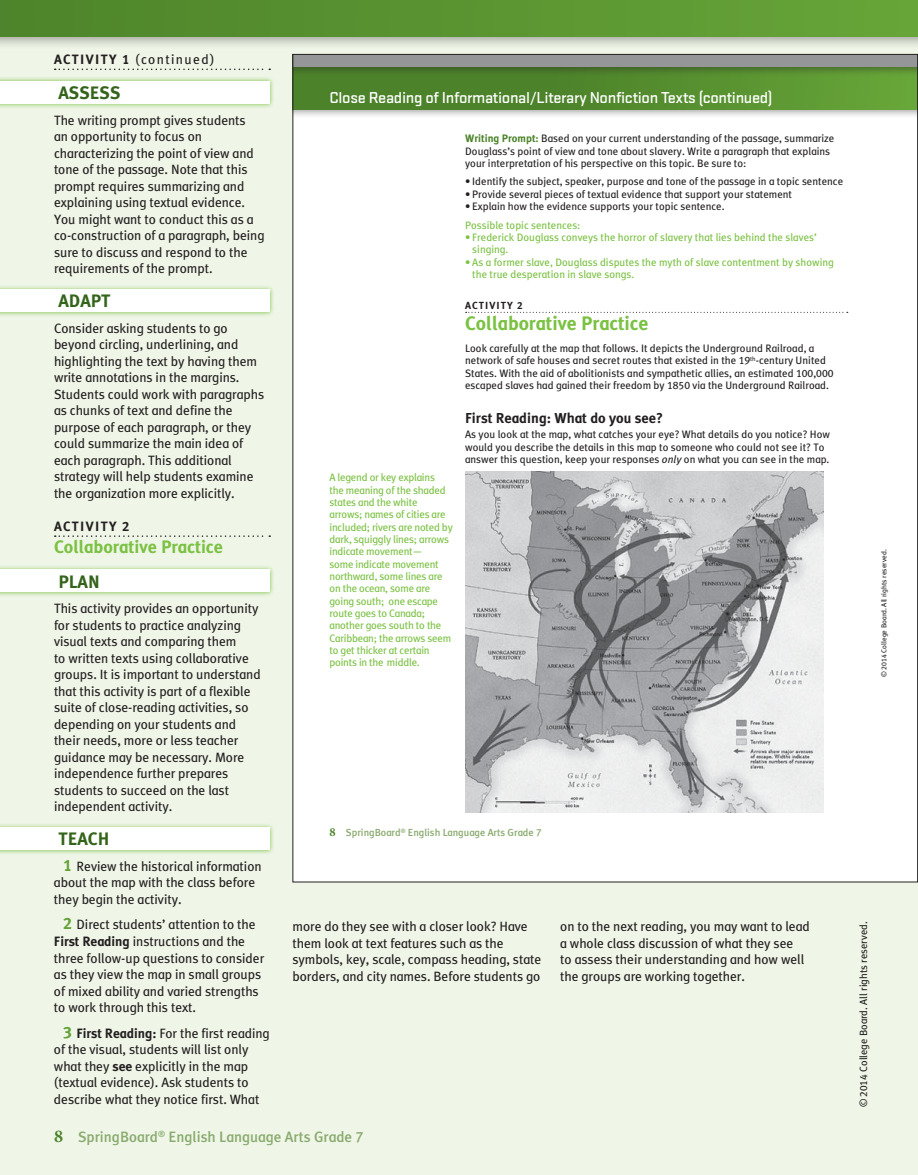
<style>
.page{position:relative;width:918px;height:1175px;background:#fff}
.page>*{position:absolute;margin:0;border:0;box-sizing:border-box;transform-origin:0 0}
.t1{font:700 19.5px "OPT Meta Plus";color:#7bc142}
.t2{font:700 18px "OPT Meta Plus";color:#7bc142}
.t3{font:700 18px "OPT Meta Plus";color:#34641a}
.t4{font:500 16.5px "Stratum 2";letter-spacing:-.02em;color:#fff}
.t5{font:500 15px "OPT Meta Plus";color:#8aab6f}
.t6{font:700 14.4px "OPT Meta Plus";color:#231f20}
.t7{font:13.5px/16.5px "OPT Meta Plus";letter-spacing:-.005em;color:#231f20}
.t8{font:13.5px "OPT Meta Plus";letter-spacing:.1em;color:#231f20}
.t9{font:700 13.5px "OPT Meta Plus";letter-spacing:.1em;color:#231f20}
.t10{font:10.8px/12.3px "OPT Meta Plus";color:#231f20}
.t11{font:10.8px/12.3px "OPT Meta Plus";letter-spacing:-.02em;color:#7bc142}
.t12{font:10.8px/12.3px "OPT Meta Plus";color:#7bc142}
.t13{font:10.5px "OPT Meta Plus";color:#231f20}
.t14{font:500 10.2px "OPT Meta Plus";color:#8aab6f}
.t15{font:700 10.2px "OPT Meta Plus";letter-spacing:.1em;color:#231f20}
.t16{font:7.2px "OPT Meta Plus";color:#231f20}
.s1{font-weight:700}
.s2{font-weight:700;font-size:16.5px;color:#64a237}
.s3{font-weight:700;color:#4c832a}
.s4{font-style:italic}
.s5{font-family:"Minion Pro";font-weight:700;font-size:12.3px;color:#4c832a}
.s6{font-family:"Minion Pro";font-weight:700;font-size:18px;color:#4c832a}
</style>
<div class="page">
<div style="left:0;top:0;width:918px;height:1174px;background:#eff6e8"></div>
<div style="left:0;top:0;width:918px;height:49px;background:#231f20;opacity:.4"></div>
<div style="left:0;top:0;width:918px;height:36px;background:linear-gradient(to right,#4d842b,#67a538)"></div>
<div style="left:293px;top:54px;width:625px;height:828px;background:#fff"></div>
<div style="left:293px;top:54px;width:625px;height:65px;background:#231f20;opacity:.4"></div>
<div style="left:293px;top:54px;width:625px;height:55px;background:linear-gradient(to right,#457a26,#63a036)"></div>
<div style="left:293px;top:54px;width:625px;height:22px;background:#231f20;opacity:.4"></div>
<div style="left:293px;top:54px;width:625px;height:13px;background:#949698"></div>
<svg style="left:466px;top:312px;width:382px;height:1px"></svg>
<img style="left:465px;top:471px;width:358px;height:341px">
<svg style="left:55px;top:69px;width:215px;height:1px"></svg>
<svg style="left:55px;top:535px;width:215px;height:2px"></svg>
<div style="left:0;top:76px;width:275px;height:32px;background:#7bc142;opacity:.95"></div>
<div style="left:0;top:81px;width:270px;height:23px;background:#fff"></div>
<div style="left:0;top:284px;width:275px;height:33px;background:#7bc142;opacity:.95"></div>
<div style="left:0;top:289px;width:270px;height:23px;background:#fff"></div>
<div style="left:0;top:564px;width:275px;height:33px;background:#7bc142;opacity:.95"></div>
<div style="left:0;top:569px;width:270px;height:23px;background:#fff"></div>
<div style="left:0;top:822px;width:275px;height:32px;background:#7bc142;opacity:.95"></div>
<div style="left:0;top:827px;width:270px;height:23px;background:#fff"></div>
<p class="t8" style="left:54px;top:52px;width:162px"><span class="s1">Activity 1</span> (continued)</p>
<h2 class="t3" style="left:58px;top:82px;width:64px">ASSESS</h2>
<p class="t7" style="left:54px;top:112px;width:212px">The writing prompt gives students<br>an opportunity to focus on characterizing the point of view and tone of the passage. Note that this prompt requires summarizing and explaining using textual evidence.<br>You might want to conduct this as a co-construction of a paragraph, being sure to discuss and respond to the requirements of the prompt.</p>
<h2 class="t3" style="left:58px;top:290px;width:53px">ADAPT</h2>
<p class="t7" style="left:54px;top:320px;width:212px">Consider asking students to go beyond circling, underlining, and highlighting the text by having them write annotations in the margins.<br>Students could work with paragraphs as chunks of text and define the purpose of each paragraph, or they could summarize the main idea of each paragraph. This additional strategy will help students examine the organization more explicitly.</p>
<p class="t9" style="left:54px;top:518px;width:77px">Activity 2</p>
<h2 class="t2" style="left:54px;top:537px;width:171px">Collaborative Practice</h2>
<h2 class="t3" style="left:58px;top:571px;width:43px">PLAN</h2>
<p class="t7" style="left:54px;top:600px;width:208px">This activity provides an opportunity for students to practice analyzing visual texts and comparing them<br>to written texts using collaborative groups. It is important to understand that this activity is part of a flexible suite of close-reading activities, so depending on your students and their needs, more or less teacher guidance may be necessary. More independence further prepares students to succeed on the last independent activity.</p>
<h2 class="t3" style="left:58px;top:828px;width:52px">TEACH</h2>
<p class="t7" style="left:54px;top:858px;width:209px;text-indent:9px"><span class="s2">1</span> Review the historical information about the map with the class before they begin the activity.</p>
<p class="t7" style="left:54px;top:916px;width:212px;text-indent:9px"><span class="s2">2</span> Direct students’ attention to the <span class="s1">First Reading</span> instructions and the three follow-up questions to consider as they view the map in small groups of mixed ability and varied strengths to work through this text.</p>
<p class="t7" style="left:54px;top:1024px;width:217px;text-indent:9px"><span class="s2">3</span> <span class="s1">First Reading:</span> For the first reading of the visual, students will list only what they <span class="s1">see</span> explicitly in the map (textual evidence). Ask students to describe what they notice first. What</p>
<p class="t4" style="left:329px;top:87px;width:444px">Close Reading of Informational/Literary Nonfiction Texts (continued)</p>
<p class="t10" style="left:465px;top:132px;width:371px"><span class="s3">Writing Prompt:</span> Based on your current understanding of the passage, summarize<br>Douglass’s point of view and tone about slavery. Write a paragraph that explains your interpretation of his perspective on this topic. Be sure to:</p>
<p class="t10" style="left:465px;top:176px;width:380px">• Identify the subject, speaker, purpose and tone of the passage in a topic sentence</p>
<p class="t10" style="left:465px;top:188px;width:328px">• Provide several pieces of textual evidence that support your statement</p>
<p class="t10" style="left:465px;top:200px;width:261px">• Explain how the evidence supports your topic sentence.</p>
<p class="t12" style="left:465px;top:219px;width:117px">Possible topic sentences:</p>
<p class="t12" style="left:472px;top:231px;width:346px;text-indent:-7px">• Frederick Douglass conveys the horror of slavery that lies behind the slaves’ singing.</p>
<p class="t12" style="left:472px;top:256px;width:363px;text-indent:-7px">• As a former slave, Douglass disputes the myth of slave contentment by showing the true desperation in slave songs.</p>
<p class="t15" style="left:465px;top:299px;width:59px">Activity 2</p>
<h1 class="t1" style="left:465px;top:312px;width:185px">collaborative Practice</h1>
<p class="t10" style="left:465px;top:342px;width:370px">Look carefully at the map that follows. It depicts the Underground Railroad, a network of safe houses and secret routes that existed in the 19<sup>th</sup>-century United States. With the aid of abolitionists and sympathetic allies, an estimated 100,000 escaped slaves had gained their freedom by 1850 via the Underground Railroad.</p>
<p class="t6" style="left:465px;top:409px;width:200px">First Reading: What do you see?</p>
<p class="t10" style="left:465px;top:428px;width:367px">As you look at the map, what catches your eye? What details do you notice? How would you describe the details in this map to someone who could not see it? To answer this question, keep your responses <span class="s4">only</span> on what you can see in the map.</p>
<p class="t11" style="left:329px;top:471px;width:125px">A legend or key explains<br>the meaning of the shaded states and the white arrows; names of cities are included; rivers are noted by dark, squiggly lines; arrows indicate movement—<br>some indicate movement northward, some lines are on the ocean, some are going south; one escape route goes to Canada; another goes south to the<br>Caribbean; the arrows seem to get thicker at certain points in the middle.</p>
<p class="t14" style="left:329px;top:826px;width:214px"><span class="s5">8</span> SpringBoard<sup>®</sup> English Language Arts Grade 7</p>
<p class="t7" style="left:292px;top:918px;width:250px">more do they see with a closer look? Have them look at text features such as the symbols, key, scale, compass heading, state borders, and city names. Before students go</p>
<p class="t7" style="left:560px;top:918px;width:251px">on to the next reading, you may want to lead a whole class discussion of what they see<br>to assess their understanding and how well the groups are working together.</p>
<p class="t5" style="left:54px;top:1128px;width:311px"><span class="s6">8</span> SpringBoard<sup>®</sup> English Language Arts Grade 7</p>
<p class="t16" style="left:880px;top:677px;width:129px;rotate:-90deg">© 2014 College Board. All rights reserved.</p>
<p class="t13" style="left:858px;top:1107px;width:187px;rotate:-90deg">© 2014 College Board. All rights reserved.</p>
</div>
